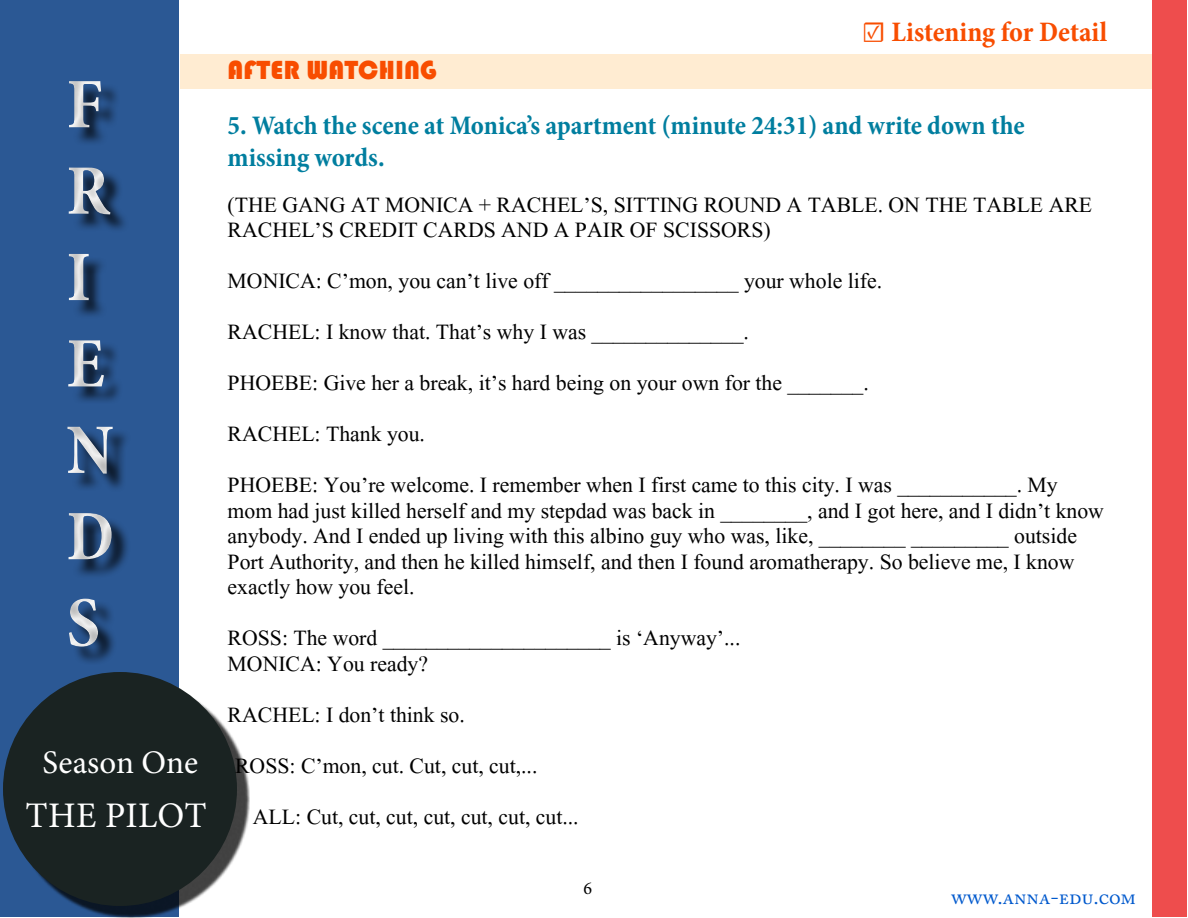
<style>
.page{position:relative;width:1188px;height:918px;background:#fff}
.page>*{position:absolute;margin:0;border:0;box-sizing:border-box;transform-origin:0 0}
.t1{font:700 condensed 72px/86.4px "Minion Pro";color:#eee}
.t2{font:36px "Minion Pro";letter-spacing:.005em;color:#fff}
.t3{font:33px "Minion Pro";color:#fff}
.t4{font:700 condensed 28.5px "Minion Pro";color:#f84d00}
.t5{font:27px/25.5px "Aparajita";color:#000}
.t6{font:700 condensed 27px/32.4px "Minion Pro";color:#007e9f}
.t7{font:27px "Bauhaus 93";color:#f84d00}
.t8{font:21px "Adobe Caslon Pro";color:#0059cd}
.t9{font:18px "Minion Pro";color:#000}
</style>
<div class="page">
<div style="left:1px;top:1px;width:178px;height:916px;background:#2b5894"></div>
<div style="left:43px;top:55px;width:195px;height:628px;background:#fff;opacity:.75"></div>
<div style="left:11px;top:680px;width:239px;height:238px;background:#000;opacity:.75"></div>
<div style="left:3px;top:672px;width:234px;height:234px;background:#1a2322;border-radius:50%"></div>
<div style="left:1153px;top:1px;width:34px;height:916px;background:#ee4d4d"></div>
<div style="left:181px;top:55px;width:971px;height:34px;background:#ffecd2"></div>
<h1 class="t1" style="left:66px;top:61px;width:50px">F<br>R<br>I<br>E<br>N<br>D<br>S</h1>
<p class="t3" style="left:43px;top:740px;width:157px">Season One</p>
<h2 class="t2" style="left:26px;top:791px;width:183px">THE PILOT</h2>
<p class="t7" style="left:228px;top:55px;width:211px">AFTER WATCHING</p>
<p class="t4" style="left:862px;top:12px;width:247px">☑ Listening for Detail</p>
<p class="t6" style="left:228px;top:109px;width:799px">5. Watch the scene at Monica’s apartment (minute 24:31) and write down the missing words.</p>
<p class="t5" style="left:228px;top:195px;width:866px">(THE GANG AT MONICA + RACHEL’S, SITTING ROUND A TABLE. ON THE TABLE ARE<br>RACHEL’S CREDIT CARDS AND A PAIR OF SCISSORS)</p>
<p class="t5" style="left:228px;top:258px;width:832px;line-height:51px">MONICA: C’mon, you can’t live off _________________ your whole life.<br>RACHEL: I know that. That’s why I was ______________.<br>PHOEBE: Give her a break, it’s hard being on your own for the _______.<br>RACHEL: Thank you.<br>PHOEBE: You’re welcome. I remember when I first came to this city. I was ___________. My</p>
<p class="t5" style="left:228px;top:501px;width:878px">mom had just killed herself and my stepdad was back in ________, and I got here, and I didn’t know anybody. And I ended up living with this albino guy who was, like, ________ _________ outside Port Authority, and then he killed himself, and then I found aromatherapy. So believe me, I know exactly how you feel.</p>
<p class="t5" style="left:228px;top:628px;width:514px">ROSS: The word _____________________ is ‘Anyway’...<br>MONICA: You ready?</p>
<p class="t5" style="left:228px;top:704px;width:239px">RACHEL: I don’t think so.</p>
<p class="t5" style="left:235px;top:755px;width:304px">ROSS: C’mon, cut. Cut, cut, cut,...</p>
<p class="t5" style="left:253px;top:806px;width:327px">ALL: Cut, cut, cut, cut, cut, cut, cut...</p>
<p class="t9" style="left:584px;top:876px;width:10px">6</p>
<p class="t8" style="left:951px;top:885px;width:187px">www.anna-edu.com</p>
</div>
